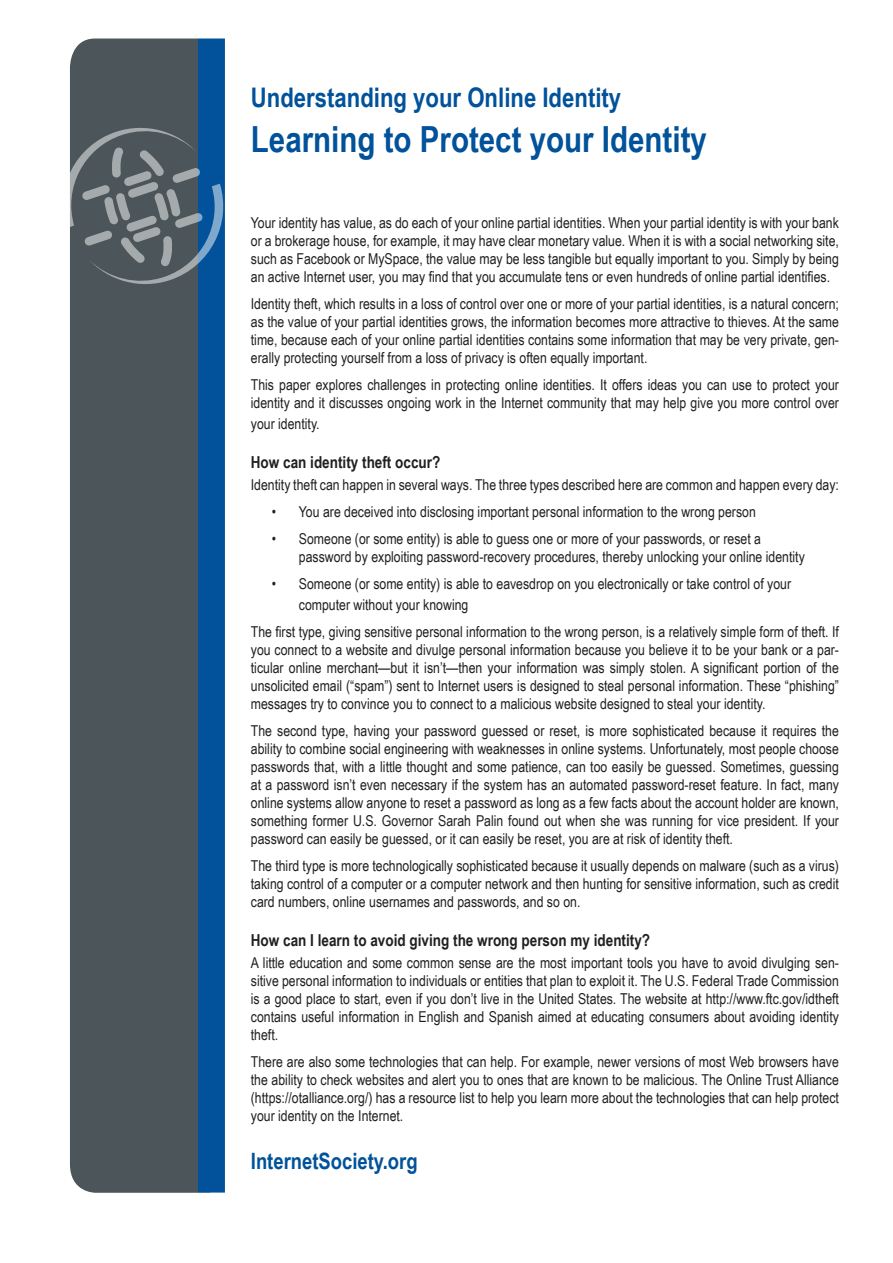
<style>
.page{position:relative;width:893px;height:1263px;background:#fff}
.page>*{position:absolute;margin:0;border:0;box-sizing:border-box;transform-origin:0 0}
.t1{font:700 36px "Arial Narrow";color:#01529a}
.t2{font:700 27px "Arial Narrow";color:#01529a}
.t3{font:700 22.5px "Arial Narrow";color:#01529a}
.t4{font:700 16.5px "Arial Narrow";color:#231f20}
.t5{font:15px/18px "Arial Narrow";color:#231f20;text-align:justify}
</style>
<div class="page">
<svg style="left:70px;top:38px;width:155px;height:1155px;background:#3f5565"></svg>
<svg style="left:70px;top:122px;width:155px;height:168px;background:#536775"></svg>
<h2 class="t2" style="left:251px;top:77px;width:372px">Understanding your Online Identity</h2>
<h1 class="t1" style="left:251px;top:112px;width:458px">Learning to Protect your Identity</h1>
<p class="t5" style="left:251px;top:213px;width:590px">Your identity has value, as do each of your online partial identities. When your partial identity is with your bank or a brokerage house, for example, it may have clear monetary value. When it is with a social networking site, such as Facebook or MySpace, the value may be less tangible but equally important to you. Simply by being an active Internet user, you may find that you accumulate tens or even hundreds of online partial identifies.</p>
<p class="t5" style="left:251px;top:294px;width:590px">Identity theft, which results in a loss of control over one or more of your partial identities, is a natural concern; as the value of your partial identities grows, the information becomes more attractive to thieves. At the same time, because each of your online partial identities contains some information that may be very private, gen&shy;erally protecting yourself from a loss of privacy is often equally important.</p>
<p class="t5" style="left:251px;top:375px;width:590px">This paper explores challenges in protecting online identities. It offers ideas you can use to protect your identity and it discusses ongoing work in the Internet community that may help give you more control over</p>
<p class="t5" style="left:251px;top:414px;width:70px">your identity.</p>
<p class="t4" style="left:251px;top:450px;width:191px">How can identity theft occur?</p>
<p class="t5" style="left:251px;top:475px;width:589px">Identity theft can happen in several ways. The three types described here are common and happen every day:</p>
<p class="t5" style="left:272px;top:502px;width:485px">• You are deceived into disclosing important personal information to the wrong person</p>
<p class="t5" style="left:299px;top:529px;width:507px;text-indent:-27px">• Someone (or some entity) is able to guess one or more of your passwords, or reset a password by exploiting password-recovery procedures, thereby unlocking your online identity</p>
<p class="t5" style="left:299px;top:573px;width:494px;line-height:21px;text-indent:-27px">• Someone (or some entity) is able to eavesdrop on you electronically or take control of your computer without your knowing</p>
<p class="t5" style="left:251px;top:622px;width:590px">The first type, giving sensitive personal information to the wrong person, is a relatively simple form of theft. If you connect to a website and divulge personal information because you believe it to be your bank or a par&shy;ticular online merchant—but it isn’t—then your information was simply stolen. A significant portion of the unsolicited email (“spam”) sent to Internet users is designed to steal personal information. These “phishing” messages try to convince you to connect to a malicious website designed to steal your identity.</p>
<p class="t5" style="left:251px;top:721px;width:590px">The second type, having your password guessed or reset, is more sophisticated because it requires the ability to combine social engineering with weaknesses in online systems. Unfortunately, most people choose passwords that, with a little thought and some patience, can too easily be guessed. Sometimes, guessing at a password isn’t even necessary if the system has an automated password-reset feature. In fact, many online systems allow anyone to reset a password as long as a few facts about the account holder are known, something former U.S. Governor Sarah Palin found out when she was running for vice president. If your password can easily be guessed, or it can easily be reset, you are at risk of identity theft.</p>
<p class="t5" style="left:251px;top:856px;width:590px">The third type is more technologically sophisticated because it usually depends on malware (such as a virus) taking control of a computer or a computer network and then hunting for sensitive information, such as credit card numbers, online usernames and passwords, and so on.</p>
<p class="t4" style="left:251px;top:927px;width:401px">How can I learn to avoid giving the wrong person my identity?</p>
<p class="t5" style="left:251px;top:953px;width:590px">A little education and some common sense are the most important tools you have to avoid divulging sen&shy;sitive personal information to individuals or entities that plan to exploit it. The U.S. Federal Trade Commission is a good place to start, even if you don’t live in the United States. The website at http://www.ftc.gov/idtheft contains useful information in English and Spanish aimed at educating consumers about avoiding identity theft.</p>
<p class="t5" style="left:251px;top:1052px;width:590px">There are also some technologies that can help. For example, newer versions of most Web browsers have the ability to check websites and alert you to ones that are known to be malicious. The Online Trust Alliance (https://otalliance.org/) has a resource list to help you learn more about the technologies that can help protect your identity on the Internet.</p>
<h3 class="t3" style="left:251px;top:1144px;width:168px">InternetSociety.org</h3>
</div>
